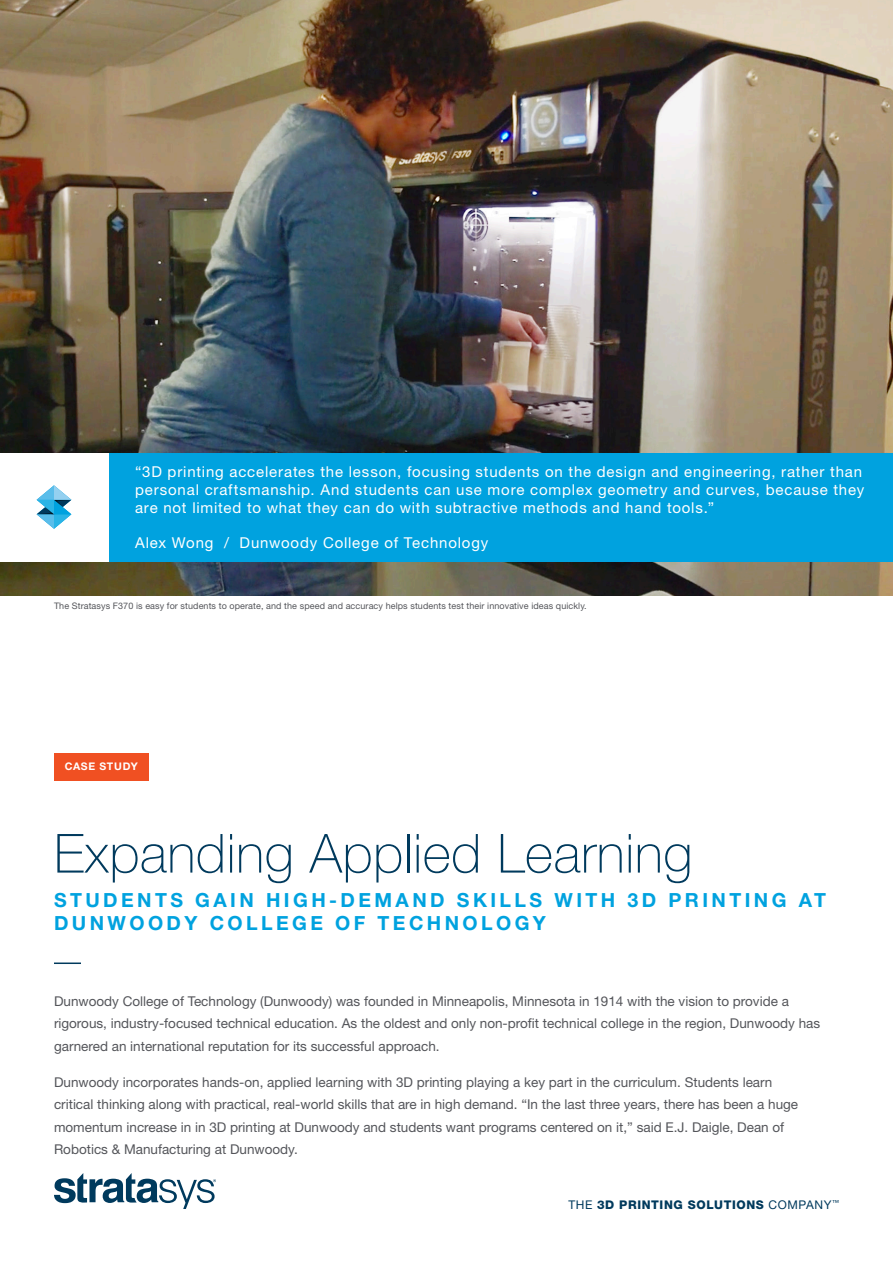
<style>
.page{position:relative;width:893px;height:1263px;background:#fff}
.page>*{position:absolute;margin:0;border:0;box-sizing:border-box;transform-origin:0 0}
.CONT_-_Headline{font:100 54px "Helvetica Neue LT Std";letter-spacing:.01em;color:#003a5d}
.CONT_-_Subhead{font:700 19.5px/23.4px "Helvetica Neue LT Std";letter-spacing:.175em;color:#00a2df}
.DOC_-_Quote_Attribut{font:15px/18px "Helvetica Neue LT Std";letter-spacing:.055em;color:#fff}
.CONT_-_Main_Para_Bod{font:13.5px/22.5px "Helvetica Neue LT Std";color:#54555a}
.t1{font:800 12px "Helvetica Neue LT Std";letter-spacing:.05em;color:#003a5d}
.t2{font:700 10.5px "Helvetica Neue LT Std";letter-spacing:.07em;color:#fff}
.CONT_-_Image_Caption{font:9px "Helvetica Neue LT Std";letter-spacing:.01em;color:#54555a}
.s1{font-weight:400}
</style>
<div class="page">
<svg style="left:54px;top:1173px;width:162px;height:36px"></svg>
<div style="left:54px;top:753px;width:94px;height:27px;background:#f05022"></div>
<img style="left:0;top:0;width:893px;height:595px">
<div style="left:105px;top:453px;width:788px;height:108px;background:#00a2df"></div>
<div style="left:0;top:453px;width:108px;height:108px;background:#fff"></div>
<svg style="left:37px;top:485px;width:34px;height:44px"></svg>
<hr style="left:54px;top:962px;width:27px;height:2px;background:#003a5d">
<p class="DOC_-_Quote_Attribut" style="left:135px;top:463px;width:731px">“3D printing accelerates the lesson, focusing students on the design and engineering, rather than personal craftsmanship. And students can use more complex geometry and curves, because they are not limited to what they can do with subtractive methods and hand tools.”</p>
<p class="DOC_-_Quote_Attribut" style="left:135px;top:533px;width:355px">Alex Wong / Dunwoody College of Technology</p>
<p class="CONT_-_Image_Caption" style="left:54px;top:600px;width:534px">The Stratasys F370 is easy for students to operate, and the speed and accuracy helps students test their innovative ideas quickly.</p>
<p class="t2" style="left:65px;top:760px;width:75px">CASE STUDY</p>
<p class="CONT_-_Headline" style="left:54px;top:822px;width:640px">Expanding Applied Learning</p>
<p class="CONT_-_Subhead" style="left:54px;top:888px;width:774px">STUDENTS GAIN HIGH-DEMAND SKILLS WITH 3D PRINTING AT<br>DUNWOODY COLLEGE OF TECHNOLOGY</p>
<p class="CONT_-_Main_Para_Bod" style="left:54px;top:989px;width:768px">Dunwoody College of Technology (Dunwoody) was founded in Minneapolis, Minnesota in 1914 with the vision to provide a rigorous, industry-focused technical education. As the oldest and only non-profit technical college in the region, Dunwoody has garnered an international reputation for its successful approach.</p>
<p class="CONT_-_Main_Para_Bod" style="left:54px;top:1070px;width:746px">Dunwoody incorporates hands-on, applied learning with 3D printing playing a key part in the curriculum. Students learn critical thinking along with practical, real-world skills that are in high demand. “In the last three years, there has been a huge momentum increase in in 3D printing at Dunwoody and students want programs centered on it,” said E.J. Daigle, Dean of Robotics &amp; Manufacturing at Dunwoody.</p>
<p class="t1" style="left:568px;top:1197px;width:272px"><span class="s1">THE</span> 3D PRINTING SOLUTIONS <span class="s1">COMPANY</span><sup>™</sup></p>
</div>
